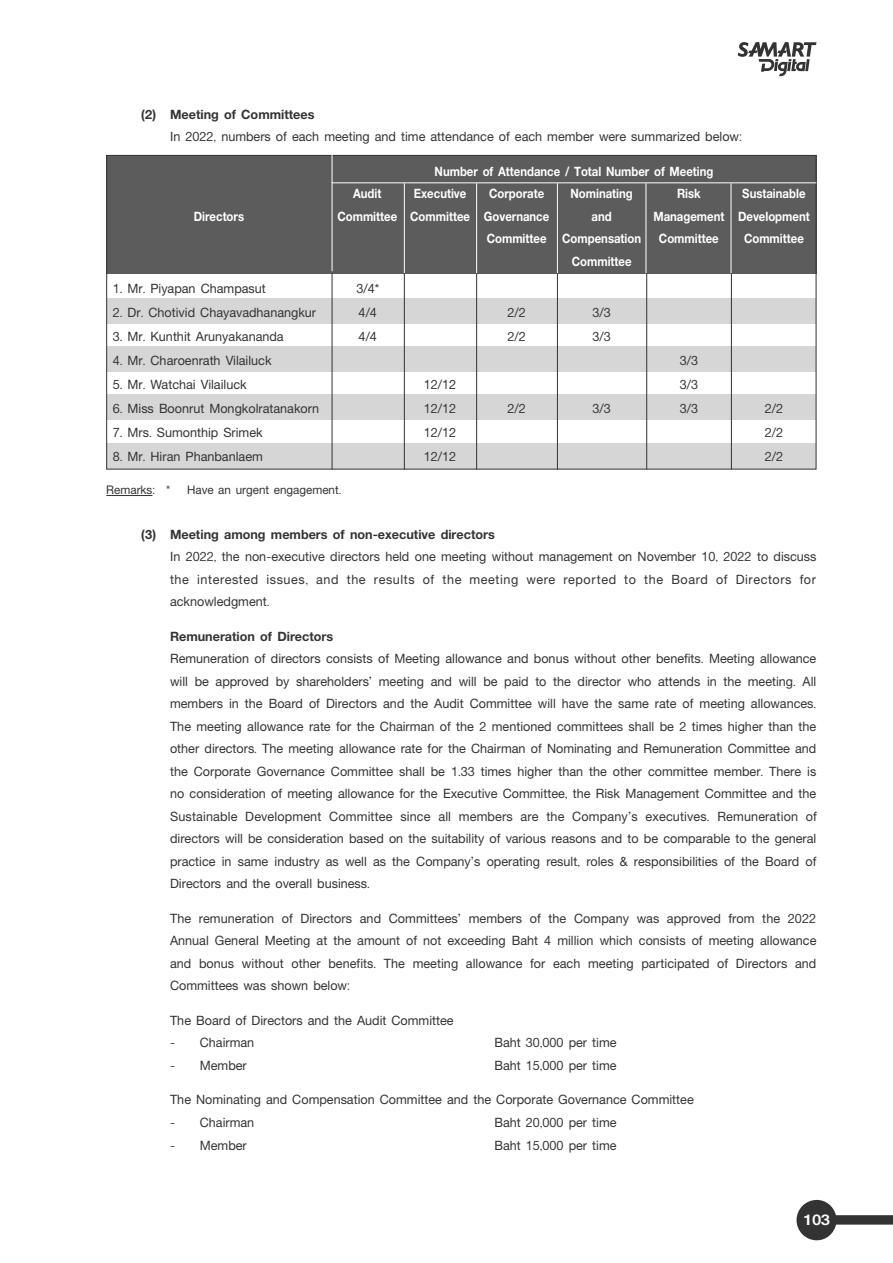
<style>
.page{position:relative;width:893px;height:1263px;background:#fff}
.page>*{position:absolute;margin:0;border:0;box-sizing:border-box;transform-origin:0 0}
.t1{font:22.5px "PSL Kanda Extra";color:#fff;scale:1.1 1}
.t2{font:19.5px/22.5px "PSL Text";color:#343333;text-align:justify}
.t3{font:700 19.5px/22.5px "PSL Text";color:#fff;scale:.9 1}
.t4{font:700 19.5px "PSL Text";color:#343333}
.t5{font:18px "PSL Text";color:#343333}
</style>
<div class="page">
<svg style="left:796px;top:1200px;width:97px;height:40px"></svg>
<svg style="left:738px;top:42px;width:78px;height:34px"></svg>
<div style="left:106px;top:347px;width:709px;height:25px;background:#d6d6d6"></div>
<div style="left:106px;top:394px;width:709px;height:25px;background:#d6d6d6"></div>
<div style="left:106px;top:443px;width:709px;height:25px;background:#d6d6d6"></div>
<div style="left:106px;top:299px;width:709px;height:25px;background:#d6d6d6"></div>
<div style="left:106px;top:155px;width:710px;height:118px;background:#5d5c5c"></div>
<hr style="left:106px;top:495px;width:46px;height:1px;background:#343333">
<hr style="left:332px;top:182px;width:484px;height:1px;background:#fff">
<hr style="left:332px;top:155px;width:1px;height:116px;background:#fff">
<hr style="left:404px;top:183px;width:1px;height:90px;background:#fff">
<hr style="left:557px;top:183px;width:1px;height:90px;background:#fff">
<hr style="left:646px;top:183px;width:1px;height:90px;background:#fff">
<hr style="left:731px;top:183px;width:1px;height:90px;background:#fff">
<hr style="left:476px;top:183px;width:1px;height:90px;background:#fff">
<hr style="left:404px;top:273px;width:1px;height:196px;background:#343333">
<hr style="left:557px;top:273px;width:1px;height:196px;background:#343333">
<hr style="left:332px;top:273px;width:1px;height:196px;background:#343333">
<hr style="left:646px;top:273px;width:1px;height:196px;background:#343333">
<hr style="left:731px;top:273px;width:1px;height:196px;background:#343333">
<hr style="left:476px;top:273px;width:1px;height:196px;background:#343333">
<p class="t4" style="left:141px;top:103px;width:175px">(2) Meeting of Committees</p>
<p class="t2" style="left:170px;top:127px;width:573px">In 2022, numbers of each meeting and time attendance of each member were summarized below:</p>
<p class="t3" style="left:435px;top:161px;width:311px">Number of Attendance / Total Number of Meeting</p>
<p class="t3" style="left:353px;top:184px;width:33px">Audit</p>
<p class="t3" style="left:414px;top:184px;width:146px">Executive Corporate</p>
<p class="t3" style="left:570px;top:184px;width:71px">Nominating</p>
<p class="t3" style="left:677px;top:184px;width:28px">Risk</p>
<p class="t3" style="left:742px;top:184px;width:72px">Sustainable</p>
<p class="t3" style="left:194px;top:206px;width:57px">Directors</p>
<p class="t3" style="left:337px;top:206px;width:237px">Committee Committee Governance</p>
<p class="t3" style="left:592px;top:206px;width:24px">and</p>
<p class="t3" style="left:487px;top:206px;width:360px;text-indent:167px">Management Development<br>Committee Compensation Committee</p>
<p class="t3" style="left:744px;top:229px;width:68px">Committee</p>
<p class="t3" style="left:572px;top:251px;width:68px">Committee</p>
<p class="t2" style="left:113px;top:278px;width:155px">1. Mr. Piyapan Champasut</p>
<p class="t2" style="left:356px;top:278px;width:24px">3/4*</p>
<p class="t2" style="left:113px;top:302px;width:205px">2. Dr. Chotivid Chayavadhanangkur</p>
<p class="t2" style="left:359px;top:302px;width:20px">4/4</p>
<p class="t2" style="left:507px;top:302px;width:20px">2/2</p>
<p class="t2" style="left:592px;top:302px;width:20px">3/3</p>
<p class="t2" style="left:113px;top:326px;width:173px">3. Mr. Kunthit Arunyakananda</p>
<p class="t2" style="left:359px;top:326px;width:20px">4/4</p>
<p class="t2" style="left:507px;top:326px;width:20px">2/2</p>
<p class="t2" style="left:592px;top:326px;width:20px">3/3</p>
<p class="t2" style="left:113px;top:350px;width:160px">4. Mr. Charoenrath Vilailuck</p>
<p class="t2" style="left:680px;top:350px;width:20px">3/3</p>
<p class="t2" style="left:113px;top:374px;width:135px">5. Mr. Watchai Vilailuck</p>
<p class="t2" style="left:424px;top:374px;width:34px">12/12</p>
<p class="t2" style="left:680px;top:374px;width:20px">3/3</p>
<p class="t2" style="left:113px;top:398px;width:208px">6. Miss Boonrut Mongkolratanakorn</p>
<p class="t2" style="left:424px;top:398px;width:34px">12/12</p>
<p class="t2" style="left:507px;top:398px;width:20px">2/2</p>
<p class="t2" style="left:592px;top:398px;width:20px">3/3</p>
<p class="t2" style="left:680px;top:398px;width:20px">3/3</p>
<p class="t2" style="left:765px;top:398px;width:20px">2/2</p>
<p class="t2" style="left:113px;top:422px;width:151px">7. Mrs. Sumonthip Srimek</p>
<p class="t2" style="left:424px;top:422px;width:34px">12/12</p>
<p class="t2" style="left:765px;top:422px;width:20px">2/2</p>
<p class="t2" style="left:113px;top:446px;width:152px">8. Mr. Hiran Phanbanlaem</p>
<p class="t2" style="left:424px;top:446px;width:34px">12/12</p>
<p class="t2" style="left:765px;top:446px;width:20px">2/2</p>
<p class="t5" style="left:106px;top:479px;width:236px">Remarks: * Have an urgent engagement.</p>
<p class="t4" style="left:141px;top:523px;width:355px">(3) Meeting among members of non-executive directors</p>
<p class="t2" style="left:170px;top:547px;width:648px">In 2022, the non-executive directors held one meeting without management on November 10, 2022 to discuss the interested issues, and the results of the meeting were reported to the Board of Directors for acknowledgment.</p>
<p class="t4" style="left:170px;top:625px;width:165px">Remuneration of Directors</p>
<p class="t2" style="left:170px;top:649px;width:648px">Remuneration of directors consists of Meeting allowance and bonus without other benefits. Meeting allowance will be approved by shareholders’ meeting and will be paid to the director who attends in the meeting. All members in the Board of Directors and the Audit Committee will have the same rate of meeting allowances.<br>The meeting allowance rate for the Chairman of the 2 mentioned committees shall be 2 times higher than the other directors. The meeting allowance rate for the Chairman of Nominating and Remuneration Committee and the Corporate Governance Committee shall be 1.33 times higher than the other committee member. There is no consideration of meeting allowance for the Executive Committee, the Risk Management Committee and the Sustainable Development Committee since all members are the Company’s executives. Remuneration of directors will be consideration based on the suitability of various reasons and to be comparable to the general practice in same industry as well as the Company’s operating result, roles &amp; responsibilities of the Board of Directors and the overall business.</p>
<p class="t2" style="left:170px;top:908px;width:648px">The remuneration of Directors and Committees’ members of the Company was approved from the 2022<br>Annual General Meeting at the amount of not exceeding Baht 4 million which consists of meeting allowance and bonus without other benefits. The meeting allowance for each meeting participated of Directors and Committees was shown below:</p>
<p class="t2" style="left:170px;top:1010px;width:285px">The Board of Directors and the Audit Committee</p>
<p class="t2" style="left:170px;top:1033px;width:86px">- Chairman</p>
<p class="t2" style="left:494px;top:1033px;width:124px">Baht 30,000 per time</p>
<p class="t2" style="left:170px;top:1055px;width:78px">- Member</p>
<p class="t2" style="left:170px;top:1049px;width:525px;line-height:34.5px;text-indent:324px">Baht 15,000 per time<br>The Nominating and Compensation Committee and the Corporate Governance Committee</p>
<p class="t2" style="left:170px;top:1112px;width:86px">- Chairman</p>
<p class="t2" style="left:494px;top:1112px;width:124px">Baht 20,000 per time</p>
<p class="t2" style="left:170px;top:1135px;width:78px">- Member</p>
<p class="t2" style="left:494px;top:1135px;width:124px">Baht 15,000 per time</p>
<p class="t1" style="left:803px;top:1209px;width:26px">103</p>
</div>
